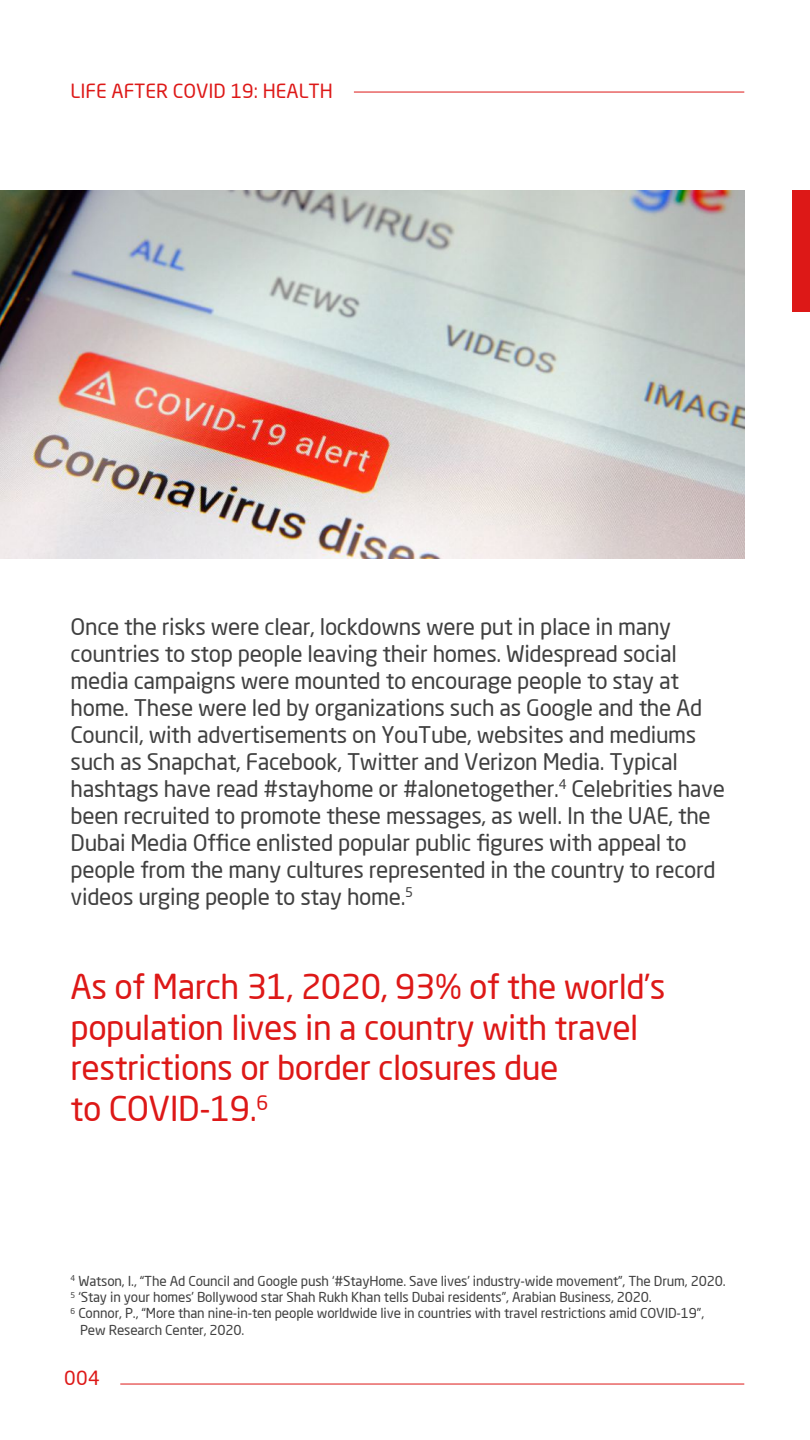
<style>
.page{position:relative;width:810px;height:1440px;background:#fff}
.page>*{position:absolute;margin:0;border:0;box-sizing:border-box;transform-origin:0 0}
.t1{font:33.75px/40.5px "Neo Sans Arabic";letter-spacing:-.015em;color:#dd1817}
.t2{font:22.5px/27px "Neo Sans Arabic";letter-spacing:-.015em;color:#404040}
.t3{font:19.2px "Neo Sans Arabic";color:#dd1817}
.t4{font:13.5px "Neo Sans Arabic";letter-spacing:-.01em;color:#404040}
</style>
<div class="page">
<hr style="left:120px;top:1384px;width:624px;height:1px;background:#dd1817">
<div style="left:793px;top:191px;width:17px;height:121px;background:#dd1817"></div>
<img style="left:0;top:191px;width:744px;height:368px">
<hr style="left:354px;top:92px;width:390px;height:1px;background:#dd1817">
<p class="t3" style="left:71px;top:76px;width:264px">LIFE AFTER COVID 19: HEALTH</p>
<p class="t2" style="left:71px;top:613px;width:656px">Once the risks were clear, lockdowns were put in place in many countries to stop people leaving their homes. Widespread social media campaigns were mounted to encourage people to stay at home. These were led by organizations such as Google and the Ad Council, with advertisements on YouTube, websites and mediums such as Snapchat, Facebook, Twitter and Verizon Media. Typical hashtags have read #stayhome or #alonetogether.<sup>4</sup> Celebrities have been recruited to promote these messages, as well. In the UAE, the Dubai Media Office enlisted popular public figures with appeal to people from the many cultures represented in the country to record videos urging people to stay home.<sup>5</sup></p>
<h1 class="t1" style="left:71px;top:967px;width:597px">As of March 31, 2020, 93% of the world’s population lives in a country with travel restrictions or border closures due<br>to COVID-19.<sup>6</sup></h1>
<p class="t4" style="left:71px;top:1271px;width:657px"><sup>4</sup> Watson, I., “The Ad Council and Google push ‘#StayHome. Save lives’ industry-wide movement”, The Drum, 2020.</p>
<p class="t4" style="left:71px;top:1287px;width:583px"><sup>5</sup> ‘Stay in your homes’ Bollywood star Shah Rukh Khan tells Dubai residents”, Arabian Business, 2020.</p>
<p class="t4" style="left:71px;top:1303px;width:635px"><sup>6</sup> Connor, P., “More than nine-in-ten people worldwide live in countries with travel restrictions amid COVID-19”,</p>
<p class="t4" style="left:80px;top:1319px;width:166px">Pew Research Center, 2020.</p>
<p class="t3" style="left:64px;top:1364px;width:37px">004</p>
</div>
